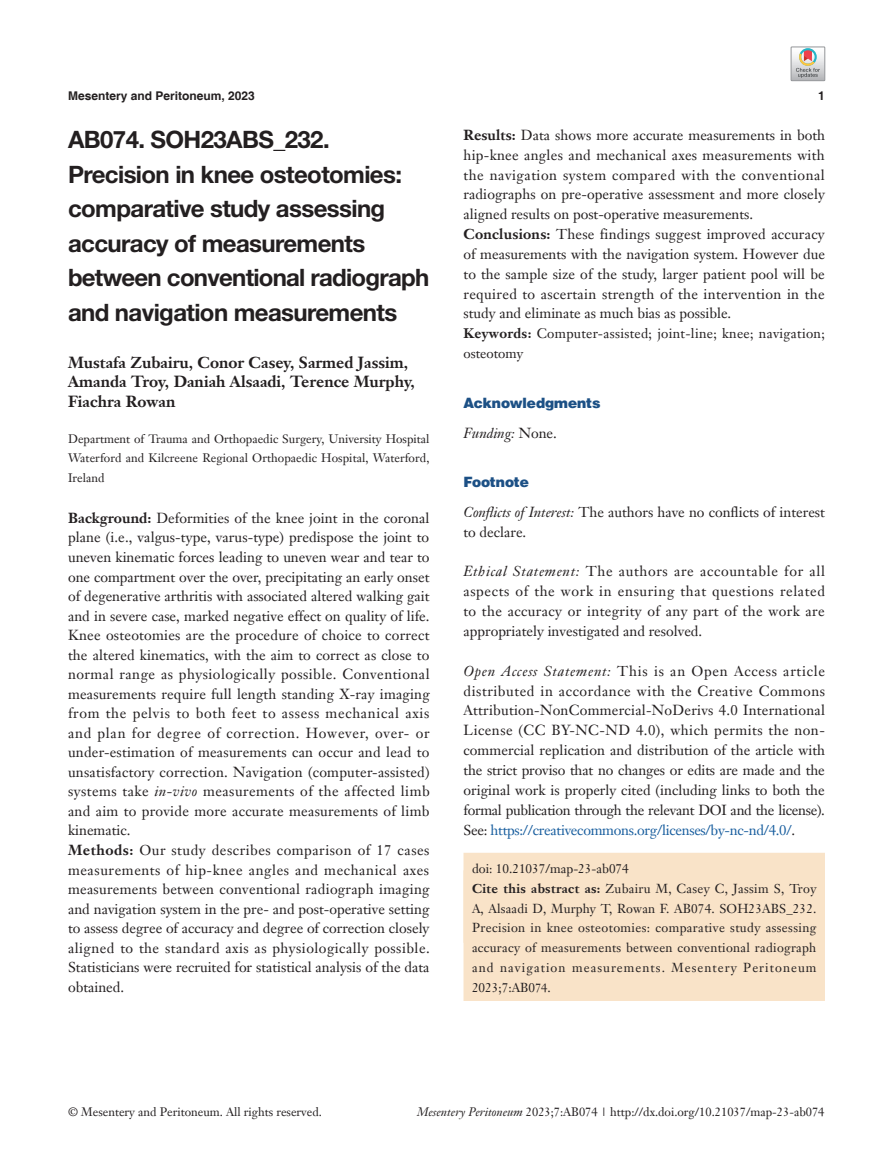
<style>
.page{position:relative;width:893px;height:1170px;background:#fff}
.page>*{position:absolute;margin:0;border:0;box-sizing:border-box;transform-origin:0 0}
.t1{font:700 24px/34.5px "Helvetica Neue LT Pro";letter-spacing:-.025em;color:#231f20}
.t2{font:700 15.75px/19.5px "Janson Text LT";color:#231f20}
.t3{font:14.25px/19.5px "Janson Text LT";letter-spacing:.005em;color:#231f20}
.t4{font:900 14.25px "Helvetica";color:#1c5085}
.t5{font:italic 14.25px "Janson Text LT";color:#231f20}
.t6{font:13.5px/19.8px "Janson Text LT";letter-spacing:.02em;color:#231f20}
.t7{font:12.75px/19.8px "Janson Text LT";letter-spacing:.025em;color:#231f20}
.t8{font:12px/19.5px "Janson Text LT";color:#231f20;text-align:justify}
.t9{font:700 12px "Helvetica";color:#231f20}
.s1{font-weight:700}
.s2{font-style:italic}
.s3{font-style:normal}
.s4{color:#175d9e}
.s5{font-size:12px}
</style>
<div class="page">
<div style="left:463px;top:852px;width:362px;height:90px;background:#f9e3c8"></div>
<div style="left:463px;top:870px;width:362px;height:130px;background:#f9e3c8"></div>
<svg style="left:791px;top:47px;width:34px;height:34px"></svg>
<p class="t9" style="left:68px;top:88px;width:188px">Mesentery and Peritoneum, 2023</p>
<p class="t9" style="left:818px;top:88px;width:8px">1</p>
<h1 class="t1" style="left:68px;top:122px;width:363px">AB074. SOH23ABS_232.<br>Precision in knee osteotomies: comparative study assessing accuracy of measurements between conventional radiograph and navigation measurements</h1>
<p class="t2" style="left:68px;top:352px;width:348px">Mustafa Zubairu, Conor Casey, Sarmed Jassim,<br>Amanda Troy, Daniah Alsaadi, Terence Murphy,<br>Fiachra Rowan</p>
<p class="t8" style="left:68px;top:429px;width:363px">Department of Trauma and Orthopaedic Surgery, University Hospital Waterford and Kilcreene Regional Orthopaedic Hospital, Waterford, Ireland</p>
<p class="t3" style="left:68px;top:508px;width:363px"><span class="s1">Background:</span> Deformities of the knee joint in the coronal plane (i.e., valgus-type, varus-type) predispose the joint to uneven kinematic forces leading to uneven wear and tear to one compartment over the over, precipitating an early onset of degenerative arthritis with associated altered walking gait and in severe case, marked negative effect on quality of life.<br>Knee osteotomies are the procedure of choice to correct the altered kinematics, with the aim to correct as close to normal range as physiologically possible. Conventional measurements require full length standing X-ray imaging from the pelvis to both feet to assess mechanical axis and plan for degree of correction. However, over- or under-estimation of measurements can occur and lead to unsatisfactory correction. Navigation (computer-assisted) systems take <span class="s2">in-vivo</span> measurements of the affected limb and aim to provide more accurate measurements of limb kinematic.<br><span class="s1">Methods:</span> Our study describes comparison of 17 cases measurements of hip-knee angles and mechanical axes measurements between conventional radiograph imaging and navigation system in the pre- and post-operative setting to assess degree of accuracy and degree of correction closely aligned to the standard axis as physiologically possible.<br>Statisticians were recruited for statistical analysis of the data obtained.</p>
<p class="t3" style="left:463px;top:125px;width:363px"><span class="s1">Results:</span> Data shows more accurate measurements in both hip-knee angles and mechanical axes measurements with the navigation system compared with the conventional radiographs on pre-operative assessment and more closely aligned results on post-operative measurements.<br><span class="s1">Conclusions:</span> These findings suggest improved accuracy of measurements with the navigation system. However due to the sample size of the study, larger patient pool will be required to ascertain strength of the intervention in the study and eliminate as much bias as possible.</p>
<p class="t6" style="left:463px;top:323px;width:363px"><span class="s1">Keywords:</span> Computer-assisted; joint-line; knee; navigation; osteotomy</p>
<p class="t4" style="left:463px;top:393px;width:139px">Acknowledgments</p>
<p class="t5" style="left:463px;top:424px;width:95px">Funding: <span class="s3">None.</span></p>
<p class="t4" style="left:463px;top:472px;width:67px">Footnote</p>
<p class="t3" style="left:463px;top:502px;width:363px"><span class="s2">Conflicts of Interest:</span> The authors have no conflicts of interest to declare.</p>
<p class="t3" style="left:463px;top:561px;width:363px;text-align:justify"><span class="s2">Ethical Statement:</span> The authors are accountable for all aspects of the work in ensuring that questions related to the accuracy or integrity of any part of the work are appropriately investigated and resolved.</p>
<p class="t3" style="left:463px;top:660px;width:363px;text-align:justify"><span class="s2">Open Access Statement:</span> This is an Open Access article distributed in accordance with the Creative Commons Attribution-NonCommercial-NoDerivs 4.0 International License (CC BY-NC-ND 4.0), which permits the non&shy;commercial replication and distribution of the article with the strict proviso that no changes or edits are made and the original work is properly cited (including links to both the formal publication through the relevant DOI and the license).<br>See: <span class="s4">https://creativecommons.org/licenses/by-nc-nd/4.0/</span>.</p>
<p class="t7" style="left:472px;top:858px;width:346px">doi: 10.21037/map-23-ab074<br><span class="s1">Cite this abstract as:</span> Zubairu M, Casey C, Jassim S, Troy A, Alsaadi D, Murphy T, Rowan F. AB074. SOH23ABS_232.<br>Precision in knee osteotomies: comparative study assessing accuracy of measurements between conventional radiograph and navigation measurements. Mesentery Peritoneum 2023;7:AB0<span class="s5">74</span>.</p>
<p class="t8" style="left:68px;top:1102px;width:255px">© Mesentery and Peritoneum. All rights reserved.</p>
<p class="t8" style="left:417px;top:1102px;width:409px"><span class="s2">Mesentery Peritoneum</span> 2023;7:AB074 | http://dx.doi.org/10.21037/map-23-ab074</p>
</div>
